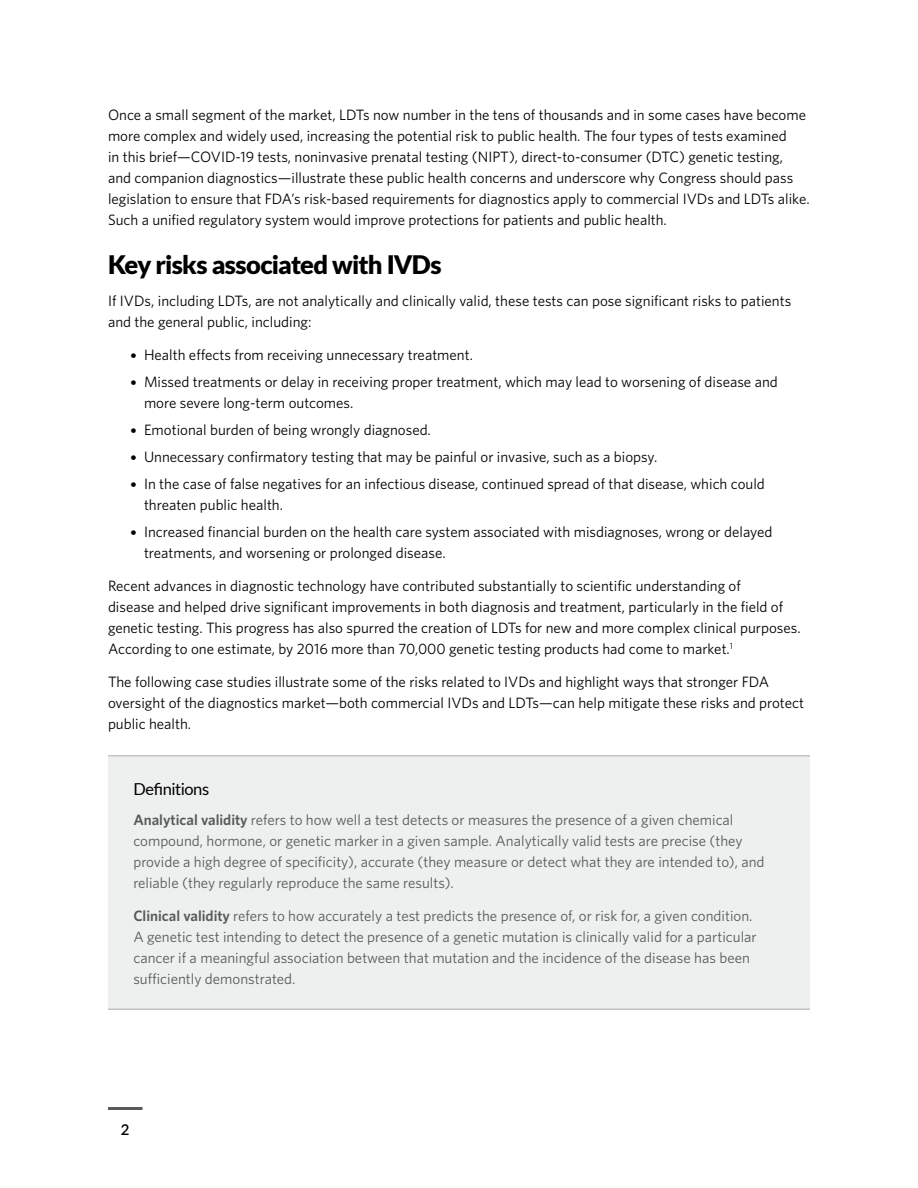
<style>
.page{position:relative;width:918px;height:1188px;background:#fff}
.page>*{position:absolute;margin:0;border:0;box-sizing:border-box;transform-origin:0 0}
.t1{font:900 25.5px "Lato";letter-spacing:-.03em;color:#000}
.t2{font:16.5px "Lato";letter-spacing:-.025em;color:#000}
.t3{font:15px/21px "Whitney";color:#000}
.t4{font:15px/21px "Whitney";color:#58595b}
.t5{font:600 15px "Lato";color:#000}
.s1{font-family:"Museo Sans 500"}
.s2{font-weight:600}
</style>
<div class="page">
<hr style="left:108px;top:1107px;width:34px;height:3px;background:#58595b">
<div style="left:108px;top:755px;width:702px;height:255px;background:#eeefef"></div>
<hr style="left:108px;top:1008px;width:702px;height:2px;background:#939598">
<hr style="left:108px;top:755px;width:702px;height:1px;background:#939598">
<p class="t3" style="left:108px;top:104px;width:703px">Once a small segment of the market, LDTs now number in the tens of thousands and in some cases have become more complex and widely used, increasing the potential risk to public health. The four types of tests examined<br>in this brief—COVID-19 tests, noninvasive prenatal testing (NIPT), direct-to-consumer (DTC) genetic testing, and companion diagnostics—illustrate these public health concerns and underscore why Congress should pass legislation to ensure that FDA’s risk-based requirements for diagnostics apply to commercial IVDs and LDTs alike.<br>Such a unified regulatory system would improve protections for patients and public health.</p>
<h1 class="t1" style="left:108px;top:250px;width:335px">Key risks associated with IVDs</h1>
<p class="t3" style="left:108px;top:290px;width:685px">If IVDs, including LDTs, are not analytically and clinically valid, these tests can pose significant risks to patients and the general public, including:</p>
<p class="t3" style="left:130px;top:344px;width:344px"><span class="s1">•</span> Health effects from receiving unnecessary treatment.</p>
<p class="t3" style="left:144px;top:371px;width:635px;text-indent:-14px"><span class="s1">•</span> Missed treatments or delay in receiving proper treatment, which may lead to worsening of disease and more severe long-term outcomes.</p>
<p class="t3" style="left:130px;top:419px;width:302px"><span class="s1">•</span> Emotional burden of being wrongly diagnosed.</p>
<p class="t3" style="left:130px;top:446px;width:529px"><span class="s1">•</span> Unnecessary confirmatory testing that may be painful or invasive, such as a biopsy.</p>
<p class="t3" style="left:144px;top:473px;width:622px;text-indent:-14px"><span class="s1">•</span> In the case of false negatives for an infectious disease, continued spread of that disease, which could threaten public health.</p>
<p class="t3" style="left:144px;top:521px;width:630px;text-indent:-14px"><span class="s1">•</span> Increased financial burden on the health care system associated with misdiagnoses, wrong or delayed treatments, and worsening or prolonged disease.</p>
<p class="t3" style="left:108px;top:575px;width:694px">Recent advances in diagnostic technology have contributed substantially to scientific understanding of<br>disease and helped drive significant improvements in both diagnosis and treatment, particularly in the field of genetic testing. This progress has also spurred the creation of LDTs for new and more complex clinical purposes.<br>According to one estimate, by 2016 more than 70,000 genetic testing products had come to market.<sup>1</sup></p>
<p class="t3" style="left:108px;top:671px;width:698px">The following case studies illustrate some of the risks related to IVDs and highlight ways that stronger FDA oversight of the diagnostics market—both commercial IVDs and LDTs—can help mitigate these risks and protect public health.</p>
<p class="t2" style="left:133px;top:780px;width:77px">Definitions</p>
<p class="t4" style="left:133px;top:809px;width:633px"><span class="s2">Analytical validity</span> refers to how well a test detects or measures the presence of a given chemical compound, hormone, or genetic marker in a given sample. Analytically valid tests are precise (they provide a high degree of specificity), accurate (they measure or detect what they are intended to), and reliable (they regularly reproduce the same results).</p>
<p class="t4" style="left:133px;top:905px;width:625px"><span class="s2">Clinical validity</span> refers to how accurately a test predicts the presence of, or risk for, a given condition.<br>A genetic test intending to detect the presence of a genetic mutation is clinically valid for a particular cancer if a meaningful association between that mutation and the incidence of the disease has been sufficiently demonstrated.</p>
<p class="t5" style="left:121px;top:1119px;width:10px">2</p>
</div>
